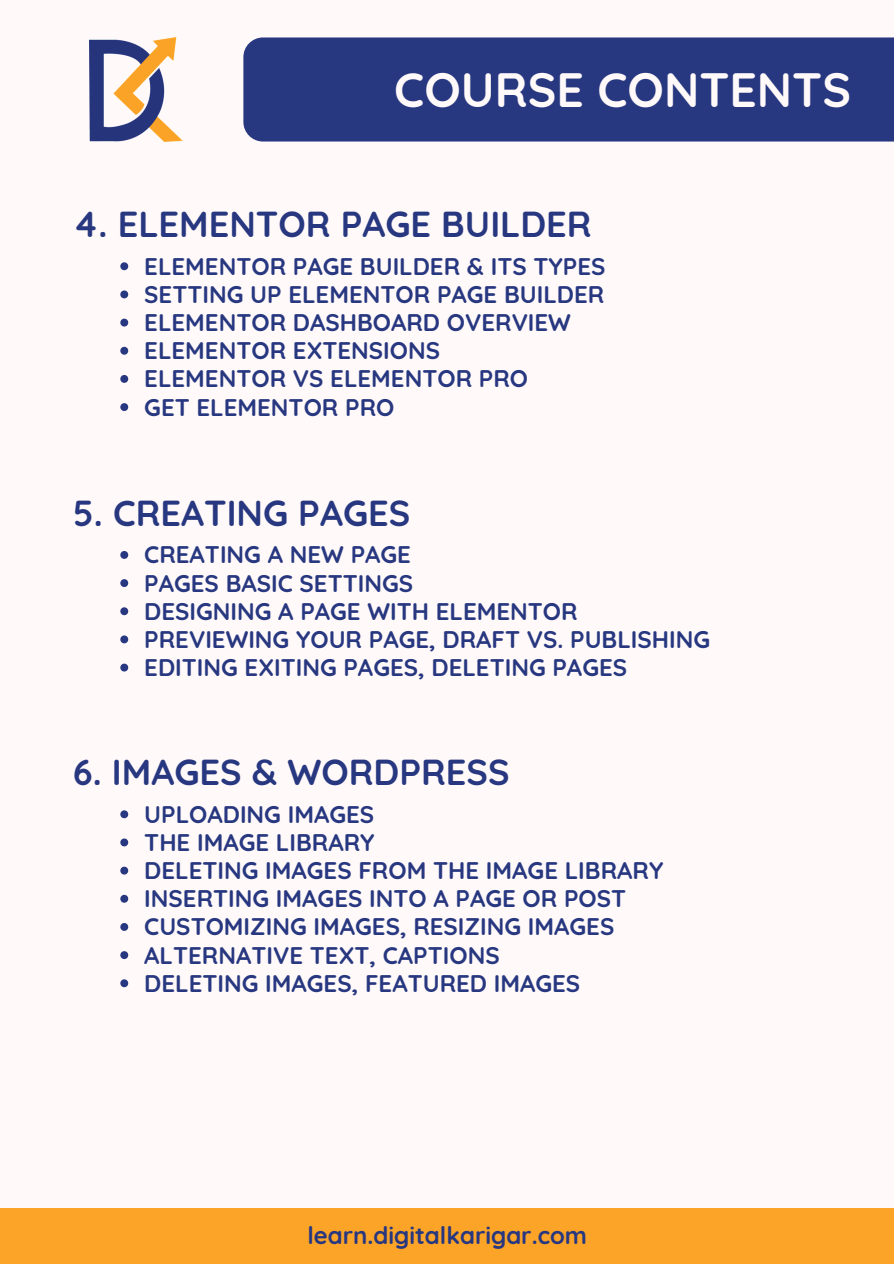
<style>
.page{position:relative;width:894px;height:1264px;background:#fff}
.page>*{position:absolute;margin:0;border:0;box-sizing:border-box;transform-origin:0 0}
.t1{font:700 48px "Quicksand";color:#fff9f9}
.t2{font:700 36px "Quicksand";color:#273780}
.t3{font:700 24px "Quicksand";color:#273780}
</style>
<div class="page">
<div style="left:0;top:0;width:893px;height:1263px;background:#fff9f9"></div>
<div style="left:0;top:1207px;width:893px;height:56px;background:#fba427"></div>
<div style="left:243px;top:37px;width:650px;height:104px;background:#273780"></div>
<img style="left:89px;top:37px;width:94px;height:104px">
<svg style="left:120px;top:262px;width:8px;height:8px"></svg>
<svg style="left:120px;top:290px;width:8px;height:8px"></svg>
<svg style="left:120px;top:319px;width:8px;height:7px"></svg>
<svg style="left:120px;top:347px;width:8px;height:8px"></svg>
<svg style="left:120px;top:375px;width:8px;height:8px"></svg>
<svg style="left:120px;top:403px;width:8px;height:8px"></svg>
<svg style="left:120px;top:551px;width:8px;height:8px"></svg>
<svg style="left:120px;top:579px;width:8px;height:8px"></svg>
<svg style="left:120px;top:607px;width:8px;height:8px"></svg>
<svg style="left:120px;top:635px;width:8px;height:8px"></svg>
<svg style="left:120px;top:663px;width:8px;height:8px"></svg>
<svg style="left:120px;top:810px;width:8px;height:8px"></svg>
<svg style="left:120px;top:838px;width:8px;height:8px"></svg>
<svg style="left:120px;top:866px;width:8px;height:8px"></svg>
<svg style="left:120px;top:894px;width:8px;height:8px"></svg>
<svg style="left:120px;top:923px;width:8px;height:7px"></svg>
<svg style="left:120px;top:951px;width:8px;height:8px"></svg>
<svg style="left:120px;top:979px;width:8px;height:8px"></svg>
<p class="t1" style="left:394px;top:59px;width:458px">COURSE CONTENTS</p>
<p class="t2" style="left:73px;top:201px;width:520px">4. ELEMENTOR PAGE BUILDER</p>
<p class="t3" style="left:144px;top:251px;width:462px">ELEMENTOR PAGE BUILDER &amp; ITS TYPES</p>
<p class="t3" style="left:144px;top:279px;width:461px">SETTING UP ELEMENTOR PAGE BUILDER</p>
<p class="t3" style="left:144px;top:307px;width:428px">ELEMENTOR DASHBOARD OVERVIEW</p>
<p class="t3" style="left:144px;top:335px;width:297px">ELEMENTOR EXTENSIONS</p>
<p class="t3" style="left:144px;top:363px;width:385px">ELEMENTOR VS ELEMENTOR PRO</p>
<p class="t3" style="left:144px;top:391px;width:251px">GET ELEMENTOR PRO</p>
<p class="t2" style="left:73px;top:490px;width:338px">5. CREATING PAGES</p>
<p class="t3" style="left:144px;top:539px;width:268px">CREATING A NEW PAGE</p>
<p class="t3" style="left:144px;top:567px;width:270px">PAGES BASIC SETTINGS</p>
<p class="t3" style="left:144px;top:595px;width:435px">DESIGNING A PAGE WITH ELEMENTOR</p>
<p class="t3" style="left:144px;top:624px;width:567px">PREVIEWING YOUR PAGE, DRAFT VS. PUBLISHING</p>
<p class="t3" style="left:144px;top:652px;width:484px">EDITING EXITING PAGES, DELETING PAGES</p>
<p class="t2" style="left:73px;top:749px;width:438px">6. IMAGES &amp; WORDPRESS</p>
<p class="t3" style="left:144px;top:798px;width:231px">UPLOADING IMAGES</p>
<p class="t3" style="left:144px;top:826px;width:232px">THE IMAGE LIBRARY</p>
<p class="t3" style="left:144px;top:855px;width:520px">DELETING IMAGES FROM THE IMAGE LIBRARY</p>
<p class="t3" style="left:144px;top:883px;width:483px">INSERTING IMAGES INTO A PAGE OR POST</p>
<p class="t3" style="left:144px;top:911px;width:471px">CUSTOMIZING IMAGES, RESIZING IMAGES</p>
<p class="t3" style="left:144px;top:939px;width:357px">ALTERNATIVE TEXT, CAPTIONS</p>
<p class="t3" style="left:144px;top:967px;width:437px">DELETING IMAGES, FEATURED IMAGES</p>
<p class="t3" style="left:307px;top:1220px;width:281px">learn.digitalkarigar.com</p>
</div>
